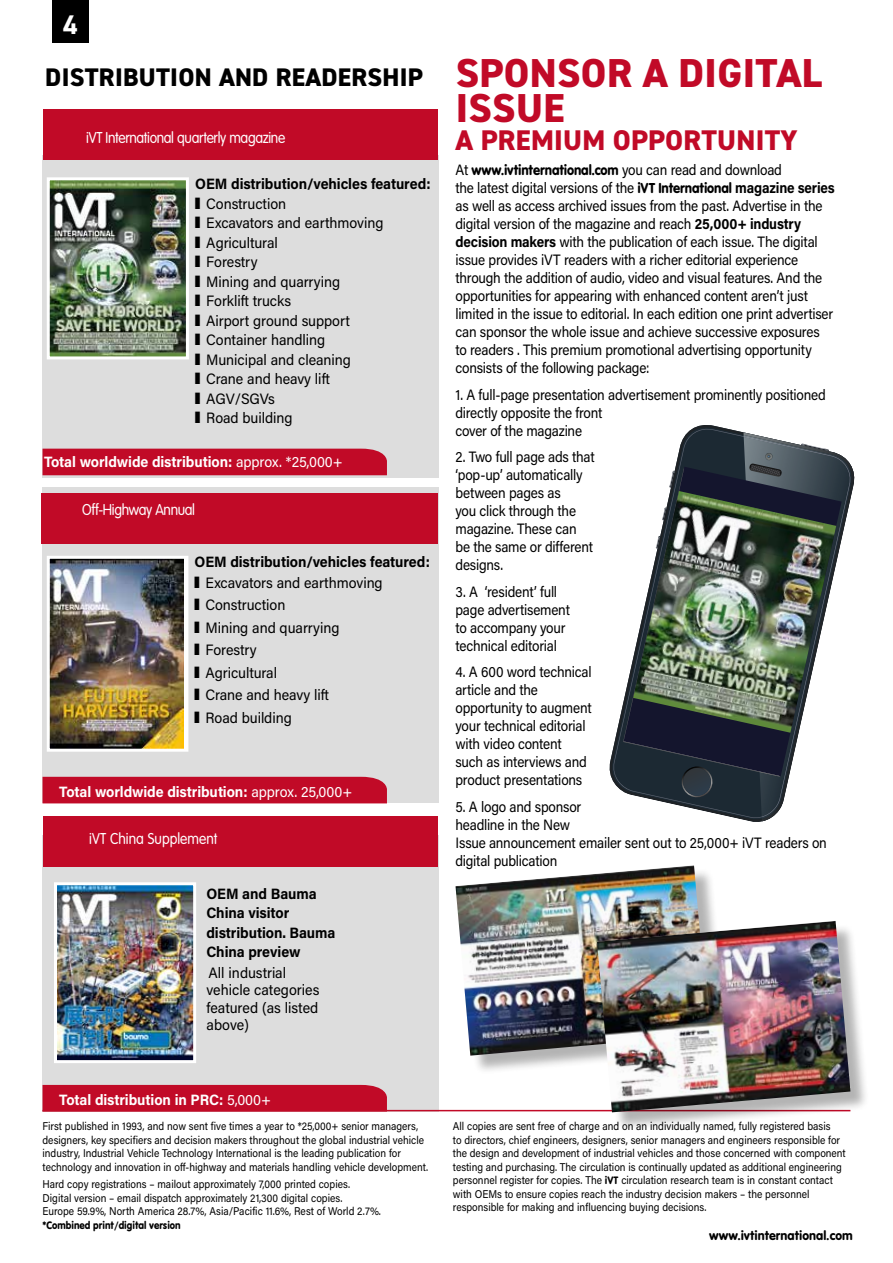
<style>
.page{position:relative;width:893px;height:1263px;background:#fff}
.page>*{position:absolute;margin:0;border:0;box-sizing:border-box;transform-origin:0 0}
.t1{font:800 40.5px/34.5px "DIN2014";letter-spacing:.01em;color:#c10a27}
.t2{font:800 28.5px "DIN2014";letter-spacing:.01em;color:#c10a27}
.t3{font:700 27px "DIN2014";color:#fff}
.t4{font:800 25.5px "DIN2014";letter-spacing:.01em;color:#000}
.t5{font:300 16.5px "VAG Rundschrift D";letter-spacing:-.025em;color:#fff;scale:.9 1}
.t6{font:300 16.5px "VAG Rundschrift D";color:#fff;scale:.9 1}
.t7{font:15px/18px "Acumin Pro";letter-spacing:-.015em;color:#000;scale:.9 1}
.t8{font:15px/17.4px "Acumin Pro";letter-spacing:-.015em;color:#000;scale:.95 1}
.t9{font:700 15px/19.5px "Acumin Pro";letter-spacing:-.005em;color:#000;scale:.95 1}
.t10{font:700 15px "Acumin Pro";letter-spacing:-.005em;color:#fff;scale:.95 1}
.t11{font:15px "VAG Rundschrift D";letter-spacing:-.015em;color:#000;scale:.9 1}
.t12{font:13.5px "VAG Rundschrift D";color:#000;scale:.95 1}
.t13{font:11.25px/13.5px "Acumin Pro";color:#000;scale:.9 1}
.t14{font:11.25px "VAG Rundschrift D";color:#000;scale:.9 1}
.s1{font-weight:400}
.s2{font-family:"Acumin Pro"}
.s3{font-family:"VAG Rundschrift D"}
.s4{font-weight:700}
</style>
<div class="page">
<div style="left:43px;top:155px;width:396px;height:322px;background:#dadada"></div>
<div style="left:43px;top:835px;width:396px;height:276px;background:#dadada"></div>
<div style="left:43px;top:488px;width:396px;height:315px;background:#dadada"></div>
<div style="left:43px;top:816px;width:394px;height:51px;background:#c10a27"></div>
<div style="left:41px;top:493px;width:396px;height:51px;background:#c10a27"></div>
<img style="left:51px;top:181px;width:134px;height:174px">
<div style="left:47px;top:177px;width:142px;height:182px;border:3px solid #fff"></div>
<img style="left:51px;top:560px;width:133px;height:188px">
<div style="left:47px;top:556px;width:141px;height:196px;border:3px solid #fff"></div>
<div style="left:43px;top:110px;width:394px;height:50px;background:#c10a27"></div>
<div style="left:43px;top:449px;width:344px;height:26px;background:#c10a27"></div>
<div style="left:43px;top:777px;width:344px;height:26px;background:#c10a27"></div>
<img style="left:58px;top:886px;width:134px;height:173px">
<div style="left:54px;top:882px;width:142px;height:181px;border:3px solid #fff"></div>
<div style="left:43px;top:1085px;width:344px;height:25px;background:#c10a27"></div>
<div style="left:53px;top:0;width:36px;height:43px;background:#000"></div>
<hr style="left:43px;top:1110px;width:807px;height:1px;background:#c10a27">
<svg style="left:611px;top:426px;width:132px;height:394px"></svg>
<svg style="left:681px;top:776px;width:32px;height:22px"></svg>
<svg style="left:743px;top:432px;width:112px;height:389px"></svg>
<svg style="left:624px;top:467px;width:218px;height:309px"></svg>
<img style="left:633px;top:491px;width:203px;height:242px">
<div style="left:458px;top:868px;width:270px;height:207px;background:#000;opacity:.3"></div>
<img style="left:455px;top:865px;width:254px;height:191px">
<div style="left:600px;top:924px;width:270px;height:207px;background:#000;opacity:.3"></div>
<img style="left:597px;top:921px;width:253px;height:191px">
<h3 class="t3" style="left:63px;top:7px;width:16px">4</h3>
<h3 class="t4" style="left:45px;top:60px;width:379px">DISTRIBUTION AND READERSHIP</h3>
<p class="t5" style="left:86px;top:129px;width:223px">iVT International quarterly magazine</p>
<p class="t9" style="left:195px;top:173px;width:249px">OEM distribution/vehicles featured:</p>
<p class="t8" style="left:195px;top:194px;width:97px">■ Construction</p>
<p class="t8" style="left:195px;top:213px;width:200px">■ Excavators and earthmoving</p>
<p class="t8" style="left:195px;top:233px;width:88px">■ Agricultural</p>
<p class="t8" style="left:195px;top:252px;width:67px">■ Forestry</p>
<p class="t8" style="left:195px;top:272px;width:154px">■ Mining and quarrying</p>
<p class="t8" style="left:195px;top:291px;width:102px">■ Forklift trucks</p>
<p class="t8" style="left:195px;top:311px;width:164px">■ Airport ground support</p>
<p class="t8" style="left:195px;top:330px;width:138px">■ Container handling</p>
<p class="t8" style="left:195px;top:350px;width:165px">■ Municipal and cleaning</p>
<p class="t8" style="left:195px;top:369px;width:143px">■ Crane and heavy lift</p>
<p class="t8" style="left:195px;top:389px;width:85px">■ AGV/SGVs</p>
<p class="t8" style="left:195px;top:408px;width:104px">■ Road building</p>
<p class="t10" style="left:44px;top:451px;width:316px">Total worldwide distribution: <span class="s1">approx. *25,000+</span></p>
<p class="t5" style="left:82px;top:500px;width:127px">Off-Highway Annual</p>
<p class="t9" style="left:195px;top:551px;width:249px">OEM distribution/vehicles featured:</p>
<p class="t8" style="left:195px;top:573px;width:200px">■ Excavators and earthmoving</p>
<p class="t8" style="left:195px;top:596px;width:97px">■ Construction</p>
<p class="t8" style="left:195px;top:618px;width:154px">■ Mining and quarrying</p>
<p class="t8" style="left:195px;top:641px;width:67px">■ Forestry</p>
<p class="t8" style="left:195px;top:663px;width:88px">■ Agricultural</p>
<p class="t8" style="left:195px;top:686px;width:143px">■ Crane and heavy lift</p>
<p class="t8" style="left:195px;top:708px;width:104px">■ Road building</p>
<p class="t10" style="left:59px;top:781px;width:310px">Total worldwide distribution: <span class="s1">approx. 25,000+</span></p>
<p class="t6" style="left:89px;top:829px;width:144px">iVT China Supplement</p>
<p class="t9" style="left:206px;top:883px;width:137px">OEM and Bauma<br>China visitor distribution. Bauma<br>China preview</p>
<p class="t8" style="left:206px;top:963px;width:120px">All industrial vehicle categories featured (as listed above)</p>
<h1 class="t1" style="left:456px;top:56px;width:368px">SPONSOR A DIGITAL<br>ISSUE</h1>
<h2 class="t2" style="left:456px;top:121px;width:343px">A PREMIUM OPPORTUNITY</h2>
<p class="t11" style="left:455px;top:161px;width:364px"><span class="s2">At</span> www.ivtinternational.com <span class="s2">you can read and download</span></p>
<p class="t7" style="left:455px;top:178px;width:423px">the latest digital versions of the <span class="s3">iVT International</span> <span class="s4">magazine series </span>as well as access archived issues from the past. Advertise in the digital version of the magazine and reach <span class="s4">25,000+ industry decision makers</span> with the publication of each issue. The digital issue provides iVT readers with a richer editorial experience through the addition of audio, video and visual features. And the opportunities for appearing with enhanced content aren’t just limited in the issue to editorial. In each edition one print advertiser can sponsor the whole issue and achieve successive exposures to readers . This premium promotional advertising opportunity consists of the following package:</p>
<p class="t7" style="left:455px;top:385px;width:413px">1. A full-page presentation advertisement prominently positioned directly opposite the front<br>cover of the magazine</p>
<p class="t7" style="left:455px;top:447px;width:156px">2. Two full page ads that ‘pop-up’ automatically between pages as<br>you click through the magazine. These can be the same or different designs.</p>
<p class="t7" style="left:455px;top:582px;width:129px">3. A ‘resident’ full page advertisement to accompany your technical editorial</p>
<p class="t7" style="left:455px;top:662px;width:153px">4. A 600 word technical article and the opportunity to augment your technical editorial with video content such as interviews and product presentations</p>
<p class="t7" style="left:455px;top:797px;width:414px">5. A logo and sponsor<br>headline in the New<br>Issue announcement emailer sent out to 25,000+ iVT readers on digital publication</p>
<p class="t10" style="left:59px;top:1089px;width:224px">Total distribution in PRC: <span class="s1">5,000+</span></p>
<p class="t13" style="left:43px;top:1119px;width:430px">First published in 1993, and now sent five times a year to *25,000+ senior managers, designers, key specifiers and decision makers throughout the global industrial vehicle industry, Industrial Vehicle Technology International is the leading publication for technology and innovation in off-highway and materials handling vehicle development.</p>
<p class="t13" style="left:43px;top:1177px;width:378px">Hard copy registrations – mailout approximately 7,000 printed copies.<br>Digital version – email dispatch approximately 21,300 digital copies.<br>Europe 59.9%, North America 28.7%, Asia/Pacific 11.6%, Rest of World 2.7%.</p>
<p class="t14" style="left:43px;top:1218px;width:155px">*Combined print/digital version</p>
<p class="t13" style="left:453px;top:1119px;width:438px">All copies are sent free of charge and on an individually named, fully registered basis<br>to directors, chief engineers, designers, senior managers and engineers responsible for the design and development of industrial vehicles and those concerned with component testing and purchasing. The circulation is continually updated as additional engineering personnel register for copies. The <span class="s3">iVT</span> circulation research team is in constant contact with OEMs to ensure copies reach the industry decision makers – the personnel responsible for making and influencing buying decisions.</p>
<p class="t12" style="left:709px;top:1228px;width:153px">www.ivtinternational.com</p>
</div>
